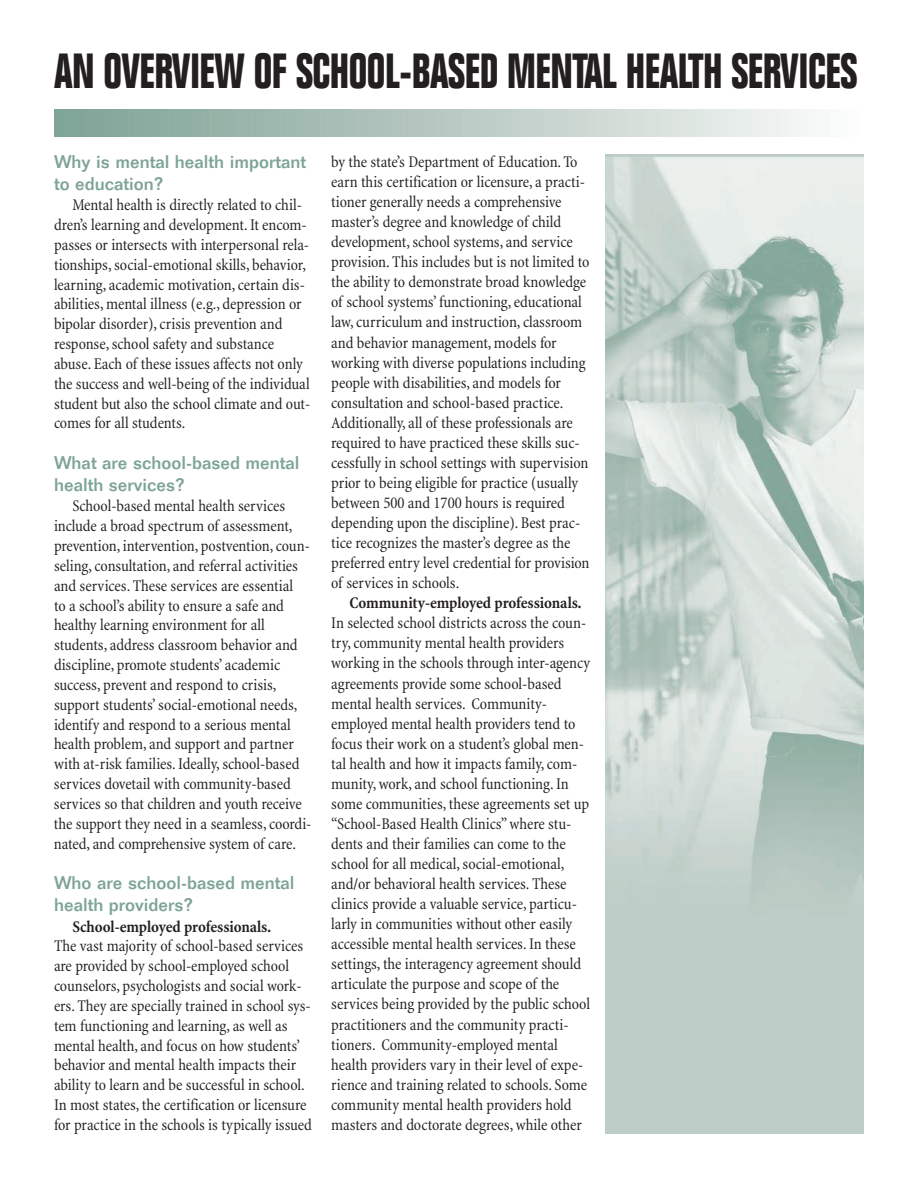
<style>
.page{position:relative;width:918px;height:1188px;background:#fff}
.page>*{position:absolute;margin:0;border:0;box-sizing:border-box;transform-origin:0 0}
.t1{font:700 condensed 48.3px "Folio";letter-spacing:-.015em;color:#231f20;scale:.87 1}
.t2{font:500 18px/21.6px "Folio";color:#7ea497}
.t3{font:condensed 16.5px/20.1px "Minion";letter-spacing:-.005em;color:#231f20}
.t4{font:700 condensed 16.5px "Minion";letter-spacing:-.005em;color:#231f20}
</style>
<div class="page">
<img style="left:605px;top:154px;width:259px;height:980px">
<svg style="left:55px;top:110px;width:13px;height:27px"></svg>
<hr style="left:72px;top:110px;width:2px;height:27px;background:#81a599">
<svg style="left:78px;top:110px;width:25px;height:27px"></svg>
<hr style="left:107px;top:110px;width:2px;height:27px;background:#86a99c">
<hr style="left:113px;top:110px;width:2px;height:27px;background:#87a99d">
<svg style="left:119px;top:110px;width:25px;height:27px"></svg>
<hr style="left:148px;top:110px;width:2px;height:27px;background:#8caca1">
<svg style="left:154px;top:110px;width:25px;height:27px"></svg>
<hr style="left:183px;top:110px;width:2px;height:27px;background:#90afa4">
<hr style="left:189px;top:110px;width:2px;height:27px;background:#91afa5">
<svg style="left:195px;top:110px;width:25px;height:27px"></svg>
<hr style="left:224px;top:110px;width:2px;height:27px;background:#97b3a8">
<hr style="left:230px;top:110px;width:2px;height:27px;background:#98b4a9">
<svg style="left:236px;top:110px;width:25px;height:27px"></svg>
<hr style="left:265px;top:110px;width:2px;height:27px;background:#9db7ae">
<svg style="left:271px;top:110px;width:25px;height:27px"></svg>
<hr style="left:300px;top:110px;width:2px;height:27px;background:#a2bab1">
<hr style="left:306px;top:110px;width:2px;height:27px;background:#a3bbb2">
<svg style="left:312px;top:110px;width:25px;height:27px"></svg>
<hr style="left:341px;top:110px;width:2px;height:27px;background:#a8beb5">
<svg style="left:347px;top:110px;width:25px;height:27px"></svg>
<hr style="left:376px;top:110px;width:2px;height:27px;background:#aec1ba">
<hr style="left:382px;top:110px;width:2px;height:27px;background:#aec2bb">
<svg style="left:388px;top:110px;width:25px;height:27px"></svg>
<hr style="left:417px;top:110px;width:2px;height:27px;background:#b4c5bf">
<hr style="left:423px;top:110px;width:2px;height:27px;background:#b4c6bf">
<svg style="left:429px;top:110px;width:25px;height:27px"></svg>
<hr style="left:458px;top:110px;width:2px;height:27px;background:#bac9c4">
<svg style="left:464px;top:110px;width:25px;height:27px"></svg>
<hr style="left:493px;top:110px;width:2px;height:27px;background:#bfcec8">
<hr style="left:499px;top:110px;width:2px;height:27px;background:#c0cec9">
<svg style="left:505px;top:110px;width:25px;height:27px"></svg>
<hr style="left:534px;top:110px;width:2px;height:27px;background:#c6d2ce">
<hr style="left:540px;top:110px;width:2px;height:27px;background:#c7d3ce">
<svg style="left:546px;top:110px;width:25px;height:27px"></svg>
<hr style="left:575px;top:110px;width:2px;height:27px;background:#ccd7d2">
<svg style="left:581px;top:110px;width:25px;height:27px"></svg>
<hr style="left:610px;top:110px;width:2px;height:27px;background:#d2dcd7">
<hr style="left:616px;top:110px;width:2px;height:27px;background:#d3ddd8">
<svg style="left:622px;top:110px;width:25px;height:27px"></svg>
<hr style="left:651px;top:110px;width:2px;height:27px;background:#d9e1dc">
<svg style="left:657px;top:110px;width:25px;height:27px"></svg>
<hr style="left:686px;top:110px;width:2px;height:27px;background:#dee6e2">
<hr style="left:692px;top:110px;width:2px;height:27px;background:#dfe7e3">
<svg style="left:698px;top:110px;width:25px;height:27px"></svg>
<hr style="left:727px;top:110px;width:2px;height:27px;background:#e5ece9">
<hr style="left:733px;top:110px;width:2px;height:27px;background:#e6ece9">
<svg style="left:739px;top:110px;width:25px;height:27px"></svg>
<hr style="left:768px;top:110px;width:2px;height:27px;background:#eef1ef">
<svg style="left:774px;top:110px;width:25px;height:27px"></svg>
<hr style="left:803px;top:110px;width:2px;height:27px;background:#f3f7f5">
<hr style="left:809px;top:110px;width:2px;height:27px;background:#f4f7f6">
<hr style="left:844px;top:110px;width:2px;height:27px;background:#fbfcfc">
<h1 class="t1" style="left:54px;top:54px;width:925px">AN OVERVIEW OF SCHOOL-BASED MENTAL HEALTH SERVICES</h1>
<p class="t2" style="left:54px;top:153px;width:254px">Why is mental health important to education?</p>
<p class="t3" style="left:54px;top:197px;width:258px;text-indent:18px">Mental health is directly related to chil&shy;dren’s learning and development. It encom&shy;passes or intersects with interpersonal rela&shy;tionships, social-emotional skills, behavior, learning, academic motivation, certain dis&shy;abilities, mental illness (e.g., depression or bipolar disorder), crisis prevention and response, school safety and substance abuse. Each of these issues affects not only the success and well-being of the individual student but also the school climate and out&shy;comes for all students.</p>
<p class="t2" style="left:54px;top:454px;width:247px">What are school-based mental health services?</p>
<p class="t3" style="left:54px;top:498px;width:259px;text-indent:18px">School-based mental health services include a broad spectrum of assessment, prevention, intervention, postvention, coun&shy;seling, consultation, and referral activities and services. These services are essential<br>to a school’s ability to ensure a safe and healthy learning environment for all students, address classroom behavior and discipline, promote students’ academic success, prevent and respond to crisis, support students’ social-emotional needs, identify and respond to a serious mental health problem, and support and partner with at-risk families. Ideally, school-based services dovetail with community-based services so that children and youth receive the support they need in a seamless, coordi&shy;nated, and comprehensive system of care.</p>
<p class="t2" style="left:54px;top:874px;width:242px">Who are school-based mental health providers?</p>
<p class="t4" style="left:72px;top:920px;width:200px">School-employed professionals.</p>
<p class="t3" style="left:54px;top:938px;width:260px">The vast majority of school-based services are provided by school-employed school counselors, psychologists and social work&shy;ers. They are specially trained in school sys&shy;tem functioning and learning, as well as mental health, and focus on how students’ behavior and mental health impacts their ability to learn and be successful in school.<br>In most states, the certification or licensure for practice in the schools is typically issued</p>
<p class="t3" style="left:331px;top:153px;width:260px">by the state’s Department of Education. To earn this certification or licensure, a practi&shy;tioner generally needs a comprehensive master’s degree and knowledge of child development, school systems, and service provision. This includes but is not limited to the ability to demonstrate broad knowledge of school systems’ functioning, educational law, curriculum and instruction, classroom and behavior management, models for working with diverse populations including people with disabilities, and models for consultation and school-based practice.<br>Additionally, all of these professionals are required to have practiced these skills suc&shy;cessfully in school settings with supervision prior to being eligible for practice (usually between 500 and 1700 hours is required depending upon the discipline). Best prac&shy;tice recognizes the master’s degree as the preferred entry level credential for provision of services in schools.</p>
<p class="t4" style="left:350px;top:597px;width:233px">Community-employed professionals.</p>
<p class="t3" style="left:331px;top:614px;width:261px">In selected school districts across the coun&shy;try, community mental health providers working in the schools through inter-agency agreements provide some school-based mental health services. Community&shy;employed mental health providers tend to focus their work on a student’s global men&shy;tal health and how it impacts family, com&shy;munity, work, and school functioning. In some communities, these agreements set up “School-Based Health Clinics” where stu&shy;dents and their families can come to the school for all medical, social-emotional, and/or behavioral health services. These clinics provide a valuable service, particu&shy;larly in communities without other easily accessible mental health services. In these settings, the interagency agreement should articulate the purpose and scope of the services being provided by the public school practitioners and the community practi&shy;tioners. Community-employed mental health providers vary in their level of expe&shy;rience and training related to schools. Some community mental health providers hold masters and doctorate degrees, while other</p>
</div>
